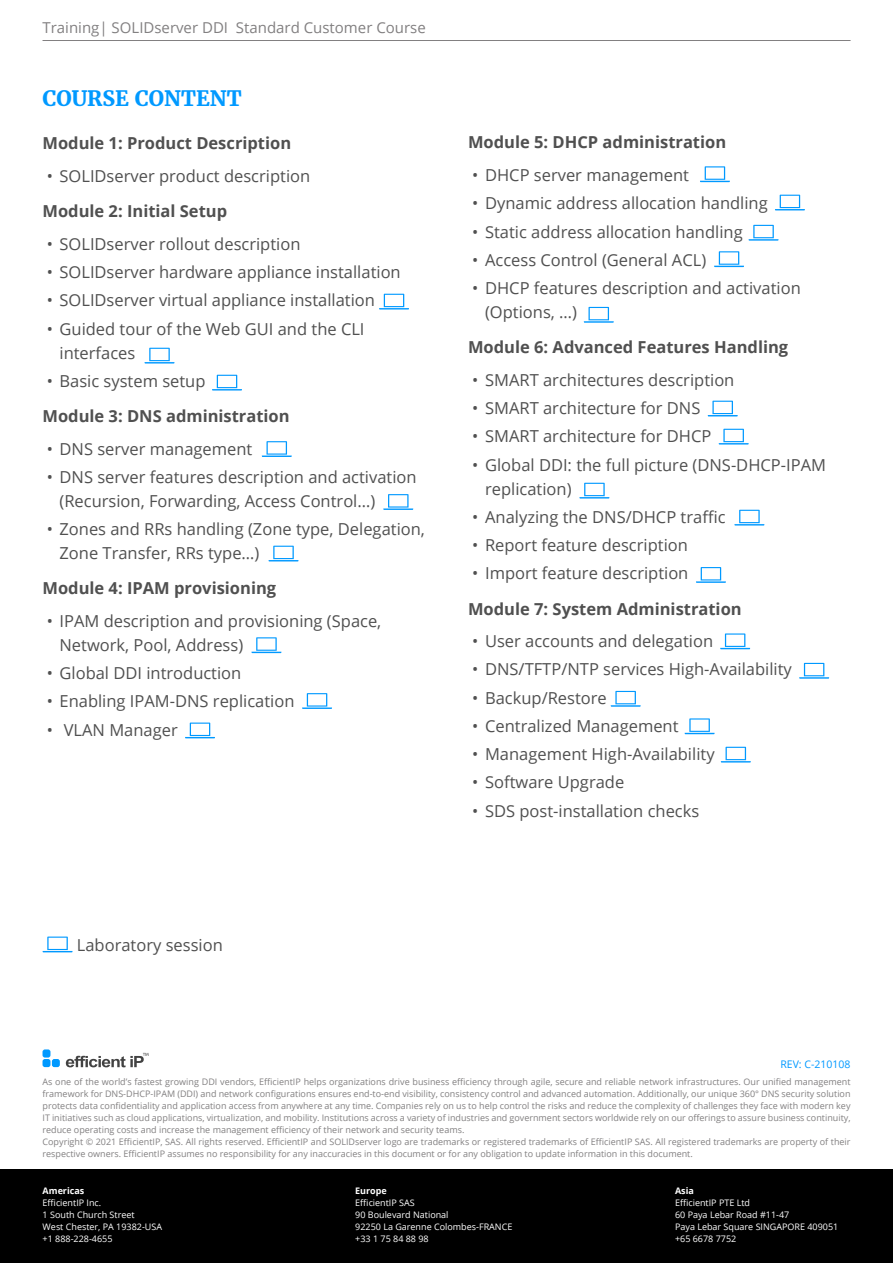
<style>
.page{position:relative;width:893px;height:1263px;background:#fff}
.page>*{position:absolute;margin:0;border:0;box-sizing:border-box;transform-origin:0 0}
.Blue_subtitle{font:700 21px "Merriweather";color:#09f}
.Core_text{font:16.5px/24px "Open Sans";color:#505050}
.Bold_Subtitle{font:700 16.5px "Open Sans";color:#505050}
.t1{font:15px "Open Sans";color:#828081}
.rev_number{font:10.5px "Open Sans";color:#09f}
.t2{font:9px/12px "Open Sans";color:#828081}
.t3{font:9px/12px "Open Sans";color:#fff}
.t4{font:700 9px "Open Sans";color:#fff}
</style>
<div class="page">
<hr style="left:43px;top:40px;width:808px;height:1px;background:#828081">
<div style="left:0;top:1169px;width:893px;height:94px;background:#000"></div>
<div style="left:43px;top:1059px;width:7px;height:8px;background:#09f;border-radius:2px"></div>
<div style="left:43px;top:1049px;width:7px;height:8px;background:#09f;border-radius:2px"></div>
<div style="left:52px;top:1059px;width:8px;height:8px;background:#09f;border-radius:2px"></div>
<svg style="left:66px;top:1053px;width:82px;height:14px"></svg>
<svg style="left:144px;top:347px;width:31px;height:17px"></svg>
<svg style="left:379px;top:293px;width:30px;height:17px"></svg>
<svg style="left:302px;top:693px;width:30px;height:16px"></svg>
<svg style="left:185px;top:722px;width:30px;height:17px"></svg>
<svg style="left:212px;top:374px;width:30px;height:17px"></svg>
<svg style="left:261px;top:441px;width:31px;height:16px"></svg>
<svg style="left:383px;top:494px;width:31px;height:16px"></svg>
<svg style="left:268px;top:545px;width:31px;height:17px"></svg>
<svg style="left:251px;top:637px;width:31px;height:17px"></svg>
<svg style="left:775px;top:194px;width:30px;height:17px"></svg>
<svg style="left:700px;top:166px;width:30px;height:17px"></svg>
<svg style="left:707px;top:400px;width:31px;height:17px"></svg>
<svg style="left:748px;top:224px;width:31px;height:17px"></svg>
<svg style="left:714px;top:251px;width:30px;height:17px"></svg>
<svg style="left:583px;top:306px;width:31px;height:17px"></svg>
<svg style="left:579px;top:482px;width:31px;height:17px"></svg>
<svg style="left:734px;top:509px;width:31px;height:17px"></svg>
<svg style="left:696px;top:567px;width:30px;height:16px"></svg>
<svg style="left:718px;top:428px;width:31px;height:17px"></svg>
<svg style="left:799px;top:662px;width:31px;height:17px"></svg>
<svg style="left:720px;top:633px;width:31px;height:17px"></svg>
<svg style="left:610px;top:690px;width:31px;height:17px"></svg>
<svg style="left:684px;top:718px;width:31px;height:17px"></svg>
<svg style="left:720px;top:746px;width:31px;height:17px"></svg>
<svg style="left:42px;top:936px;width:31px;height:17px"></svg>
<h3 class="t1" style="left:42px;top:17px;width:385px">Training| SOLIDserver DDI Standard Customer Course</h3>
<p class="Blue_subtitle" style="left:43px;top:84px;width:201px">COURSE CONTENT</p>
<p class="Bold_Subtitle" style="left:43px;top:132px;width:250px">Module 1: Product Description</p>
<p class="Core_text" style="left:47px;top:164px;width:265px">• SOLIDserver product description</p>
<p class="Bold_Subtitle" style="left:43px;top:200px;width:186px">Module 2: Initial Setup</p>
<p class="Core_text" style="left:47px;top:231px;width:255px">• SOLIDserver rollout description</p>
<p class="Core_text" style="left:47px;top:260px;width:355px">• SOLIDserver hardware appliance installation</p>
<p class="Core_text" style="left:47px;top:288px;width:330px">• SOLIDserver virtual appliance installation</p>
<p class="Core_text" style="left:60px;top:316px;width:307px;text-indent:-13px">• Guided tour of the Web GUI and the CLI interfaces</p>
<p class="Core_text" style="left:47px;top:368px;width:160px">• Basic system setup</p>
<p class="Bold_Subtitle" style="left:43px;top:404px;width:249px">Module 3: DNS administration</p>
<p class="Core_text" style="left:47px;top:436px;width:207px">• DNS server management</p>
<p class="Core_text" style="left:60px;top:464px;width:359px;text-indent:-13px">• DNS server features description and activation (Recursion, Forwarding, Access Control…)</p>
<p class="Core_text" style="left:60px;top:517px;width:367px;text-indent:-13px">• Zones and RRs handling (Zone type, Delegation,<br>Zone Transfer, RRs type…)</p>
<p class="Bold_Subtitle" style="left:43px;top:577px;width:235px">Module 4: IPAM provisioning</p>
<p class="Core_text" style="left:60px;top:608px;width:323px;text-indent:-13px">• IPAM description and provisioning (Space,<br>Network, Pool, Address)</p>
<p class="Core_text" style="left:47px;top:661px;width:196px">• Global DDI introduction</p>
<p class="Core_text" style="left:47px;top:689px;width:249px">• Enabling IPAM-DNS replication</p>
<p class="Core_text" style="left:47px;top:717px;width:133px">• VLAN Manager</p>
<p class="Bold_Subtitle" style="left:468px;top:131px;width:260px">Module 5: DHCP administration</p>
<p class="Core_text" style="left:472px;top:163px;width:218px">• DHCP server management</p>
<p class="Core_text" style="left:472px;top:191px;width:297px">• Dynamic address allocation handling</p>
<p class="Core_text" style="left:472px;top:219px;width:272px">• Static address allocation handling</p>
<p class="Core_text" style="left:472px;top:247px;width:235px">• Access Control (General ACL)</p>
<p class="Core_text" style="left:485px;top:276px;width:317px;text-indent:-13px">• DHCP features description and activation (Options, …)</p>
<p class="Bold_Subtitle" style="left:468px;top:336px;width:322px">Module 6: Advanced Features Handling</p>
<p class="Core_text" style="left:472px;top:367px;width:264px">• SMART architectures description</p>
<p class="Core_text" style="left:472px;top:396px;width:230px">• SMART architecture for DNS</p>
<p class="Core_text" style="left:472px;top:424px;width:241px">• SMART architecture for DHCP</p>
<p class="Core_text" style="left:485px;top:452px;width:342px;text-indent:-13px">• Global DDI: the full picture (DNS-DHCP-IPAM replication)</p>
<p class="Core_text" style="left:472px;top:504px;width:255px">• Analyzing the DNS/DHCP traffic</p>
<p class="Core_text" style="left:472px;top:533px;width:217px">• Report feature description</p>
<p class="Core_text" style="left:472px;top:561px;width:218px">• Import feature description</p>
<p class="Bold_Subtitle" style="left:468px;top:597px;width:275px">Module 7: System Administration</p>
<p class="Core_text" style="left:472px;top:629px;width:242px">• User accounts and delegation</p>
<p class="Core_text" style="left:472px;top:657px;width:321px">• DNS/TFTP/NTP services High-Availability</p>
<p class="Core_text" style="left:472px;top:685px;width:136px">• Backup/Restore</p>
<p class="Core_text" style="left:472px;top:713px;width:208px">• Centralized Management</p>
<p class="Core_text" style="left:472px;top:742px;width:244px">• Management High-Availability</p>
<p class="Core_text" style="left:472px;top:770px;width:153px">• Software Upgrade</p>
<p class="Core_text" style="left:472px;top:798px;width:228px">• SDS post-installation checks</p>
<p class="Core_text" style="left:77px;top:933px;width:147px">Laboratory session</p>
<p class="rev_number" style="left:780px;top:1057px;width:72px">REV: C-210108</p>
<p class="t2" style="left:43px;top:1075px;width:809px">As one of the world’s fastest growing DDI vendors, EfficientIP helps organizations drive business efficiency through agile, secure and reliable network infrastructures. Our unified management framework for DNS-DHCP-IPAM (DDI) and network configurations ensures end-to-end visibility, consistency control and advanced automation. Additionally, our unique 360° DNS security solution protects data confidentiality and application access from anywhere at any time. Companies rely on us to help control the risks and reduce the complexity of challenges they face with modern key IT initiatives such as cloud applications, virtualization, and mobility. Institutions across a variety of industries and government sectors worldwide rely on our offerings to assure business continuity, reduce operating costs and increase the management efficiency of their network and security teams.<br>Copyright © 2021 EfficientIP, SAS. All rights reserved. EfficientIP and SOLIDserver logo are trademarks or registered trademarks of EfficientIP SAS. All registered trademarks are property of their respective owners. EfficientIP assumes no responsibility for any inaccuracies in this document or for any obligation to update information in this document.</p>
<p class="t4" style="left:43px;top:1184px;width:43px">Americas</p>
<p class="t3" style="left:43px;top:1196px;width:121px">EfficientIP Inc.<br>1 South Church Street<br>West Chester, PA 19382-USA +1 888-228-4655</p>
<p class="t4" style="left:675px;top:1184px;width:20px">Asia</p>
<p class="t3" style="left:675px;top:1196px;width:165px">EfficientIP PTE Ltd<br>60 Paya Lebar Road #11-47<br>Paya Lebar Square SINGAPORE 409051 +65 6678 7752</p>
<p class="t4" style="left:355px;top:1184px;width:33px">Europe</p>
<p class="t3" style="left:355px;top:1196px;width:159px">EfficientIP SAS<br>90 Boulevard National<br>92250 La Garenne Colombes-FRANCE +33 1 75 84 88 98</p>
</div>
